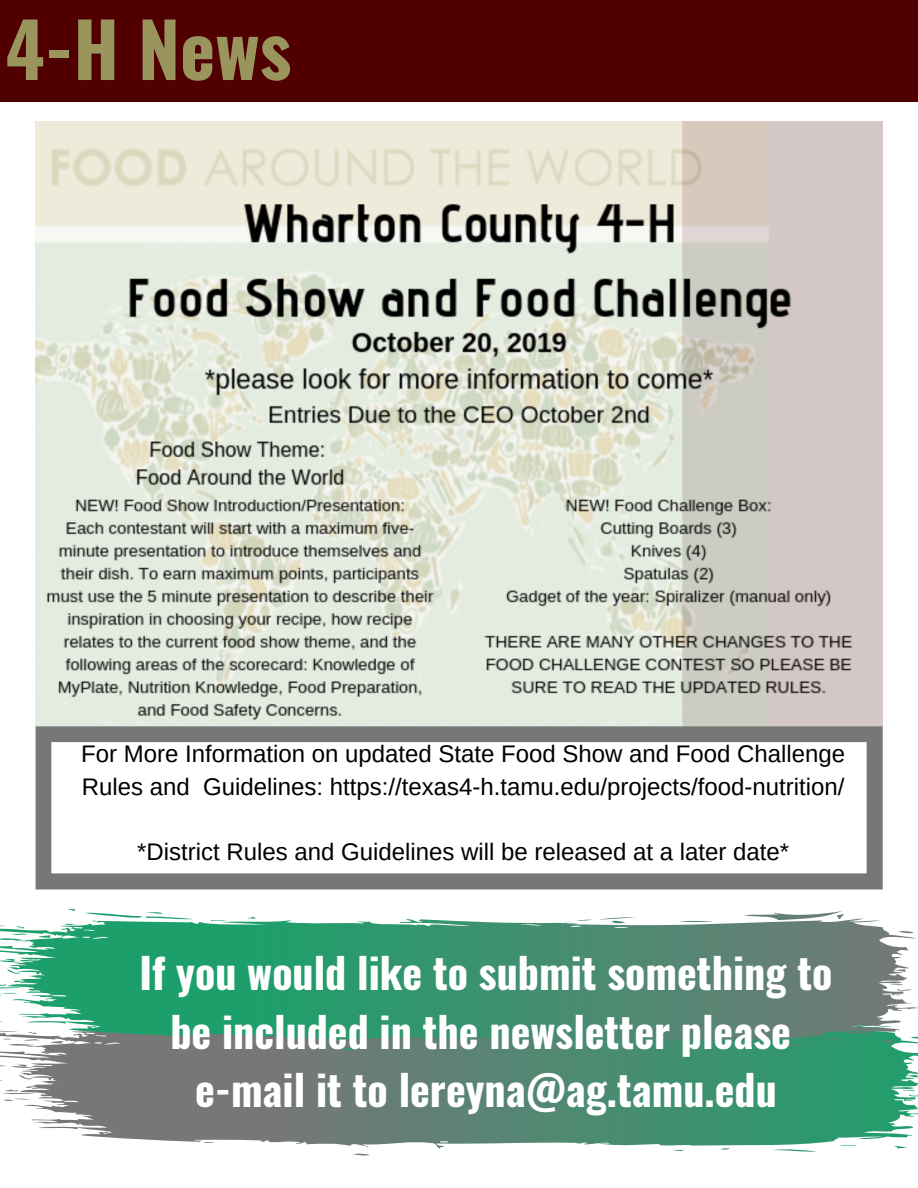
<style>
.page{position:relative;width:918px;height:1188px;background:#fff}
.page>*{position:absolute;margin:0;border:0;box-sizing:border-box;transform-origin:0 0}
.t1{font:700 74.7px "Oswald";color:#9a945d}
.t2{font:700 42px/58.5px "Oswald";color:#fff;text-align:center}
.t3{font:24px/32.7px "Arimo";color:#000}
</style>
<div class="page">
<div style="left:0;top:0;width:918px;height:102px;background:#500000"></div>
<img style="left:36px;top:122px;width:847px;height:604px">
<svg style="left:36px;top:726px;width:847px;height:163px"></svg>
<svg style="left:0;top:1050px;width:918px;height:106px"></svg>
<svg style="left:0;top:909px;width:918px;height:141px;background:#5ea186"></svg>
<h1 class="t1" style="left:5px;top:-9px;width:287px">4-H News</h1>
<p class="t3" style="left:81px;top:737px;width:766px">For More Information on updated State Food Show and Food Challenge<br>Rules and Guidelines: https://texas4-h.tamu.edu/projects/food-nutrition/</p>
<p class="t3" style="left:137px;top:835px;width:654px">*District Rules and Guidelines will be released at a later date*</p>
<h2 class="t2" style="left:139px;top:942px;width:695px">If you would like to submit something to be included in the newsletter please e-mail it to lereyna@ag.tamu.edu</h2>
</div>
